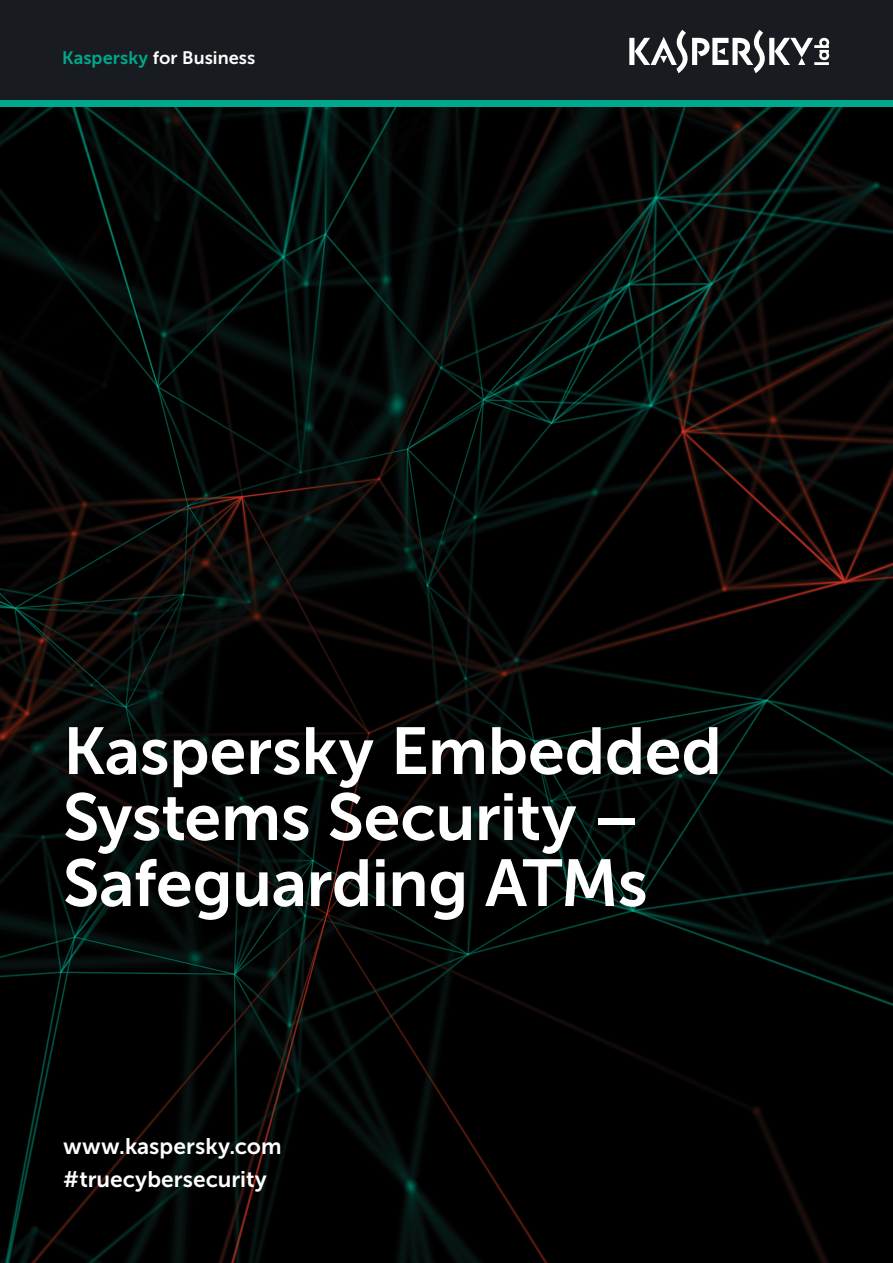
<style>
.page{position:relative;width:893px;height:1263px;background:#fff}
.page>*{position:absolute;margin:0;border:0;box-sizing:border-box;transform-origin:0 0}
.t1{font:66px/66px "Museo Sans Cyrl 700";letter-spacing:-.01em;color:#fff}
.t2{font:22.5px/33px "Museo Sans Cyrl 700";color:#fff}
.t3{font:18px "Museo Sans Cyrl 700";color:#fff}
.s1{color:#00a88e}
</style>
<div class="page">
<img style="left:0;top:106px;width:893px;height:1157px">
<div style="left:0;top:0;width:893px;height:100px;background:#181b20"></div>
<div style="left:0;top:100px;width:893px;height:6px;background:#00a88e"></div>
<svg style="left:629px;top:30px;width:200px;height:43px"></svg>
<p class="t3" style="left:62px;top:48px;width:195px"><span class="s1">Kaspersky</span> for Business</p>
<p class="t1" style="left:63px;top:718px;width:660px">Kaspersky Embedded<br>Systems Security –<br>Safeguarding ATMs</p>
<p class="t2" style="left:63px;top:1129px;width:220px">www.kaspersky.com #truecybersecurity</p>
</div>
